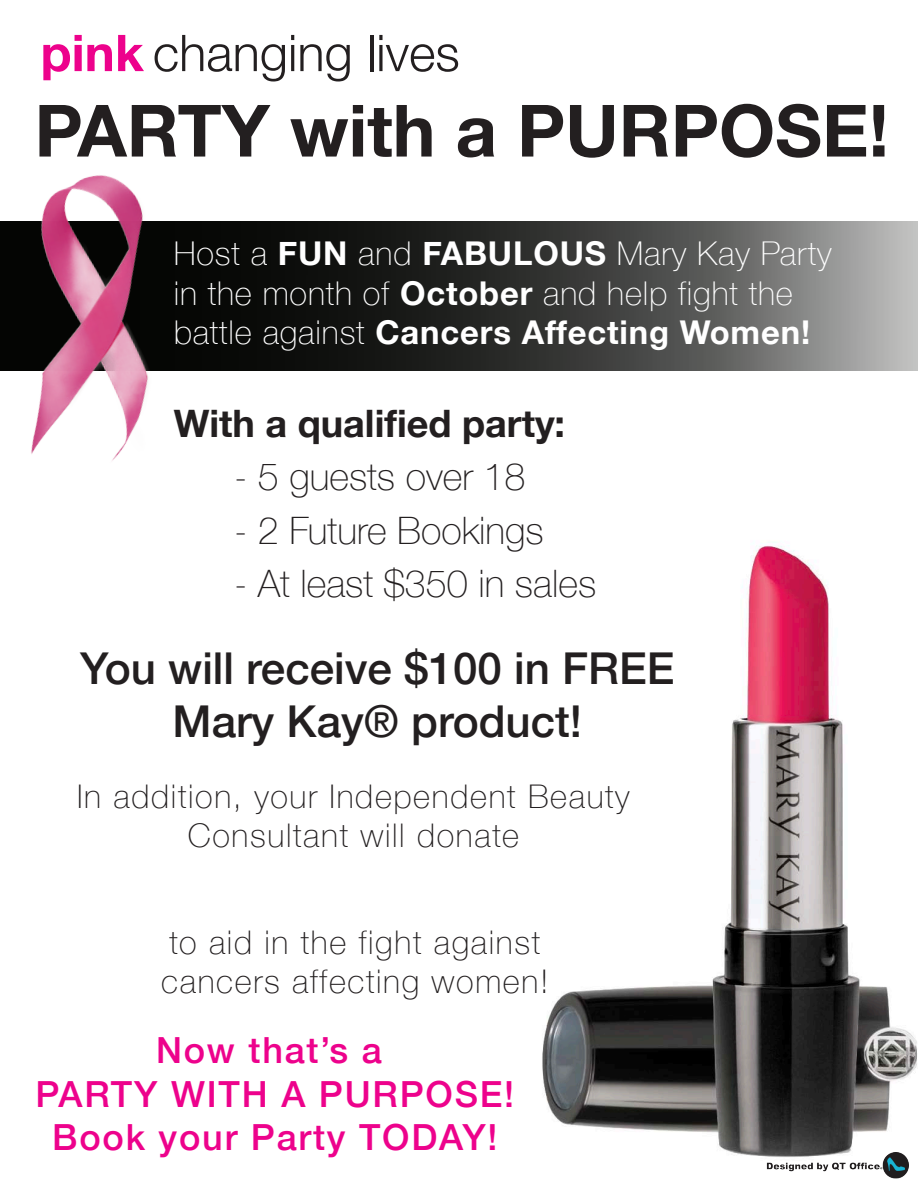
<style>
.page{position:relative;width:918px;height:1188px;background:#fff}
.page>*{position:absolute;margin:0;border:0;box-sizing:border-box;transform-origin:0 0}
.t1{font:700 72.15px "Helvetica Neue";color:#231f20}
.t2{font:300 50.7px "Helvetica Neue";color:#231f20}
.t3{font:500 43.95px/52.7px "Helvetica Neue";color:#231f20;text-align:center}
.t4{font:100 37.8px "Helvetica Neue";color:#231f20}
.t5{font:700 37.8px "Helvetica Neue";color:#231f20}
.t6{font:500 36px/43.2px "Helvetica Neue";letter-spacing:.05em;color:#ed028c;text-align:center}
.t7{font:100 32.85px/39.3px "Helvetica Neue";letter-spacing:.025em;color:#fff}
.t8{font:100 32.55px/39.2px "Helvetica Neue";letter-spacing:.05em;color:#231f20}
.s1{font-weight:700;color:#ed028c}
.s2{font-weight:700}
</style>
<div class="page">
<img style="left:542px;top:542px;width:375px;height:637px">
<img style="left:241px;top:221px;width:677px;height:149px">
<img style="left:0;top:175px;width:241px;height:286px">
<img style="left:766px;top:1152px;width:142px;height:26px">
<h2 class="t2" style="left:41px;top:12px;width:421px"><span class="s1">pink</span> changing lives</h2>
<h1 class="t1" style="left:35px;top:74px;width:856px">PARTY with a PURPOSE!</h1>
<p class="t7" style="left:174px;top:233px;width:660px">Host a <span class="s2">FUN</span> and <span class="s2">FABULOUS</span> Mary Kay Party in the month of <span class="s2">October</span> and help fight the battle against <span class="s2">Cancers Affecting Women!</span></p>
<p class="t5" style="left:174px;top:394px;width:393px">With a qualified party:</p>
<p class="t4" style="left:234px;top:448px;width:293px">- 5 guests over 18</p>
<p class="t4" style="left:234px;top:502px;width:311px">- 2 Future Bookings</p>
<p class="t4" style="left:234px;top:555px;width:364px">- At least $350 in sales</p>
<h3 class="t3" style="left:80px;top:640px;width:596px">You will receive $100 in FREE<br>Mary Kay® product!</h3>
<p class="t8" style="left:77px;top:776px;width:554px;text-align:center">In addition, your Independent Beauty<br>Consultant will donate</p>
<p class="t8" style="left:161px;top:922px;width:389px">to aid in the fight against cancers affecting women!</p>
<p class="t6" style="left:35px;top:1027px;width:480px">Now that’s a<br>PARTY WITH A PURPOSE!<br>Book your Party TODAY!</p>
</div>
